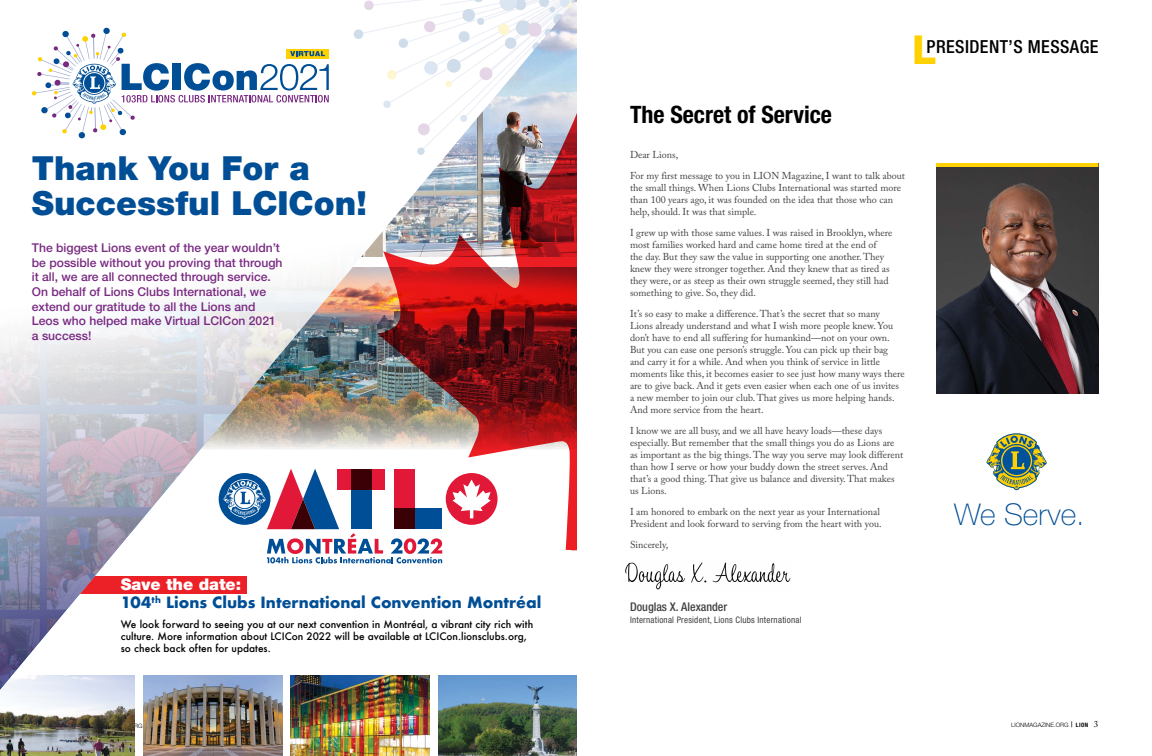
<style>
.page{position:relative;width:1152px;height:756px;background:#fff}
.page>*{position:absolute;margin:0;border:0;box-sizing:border-box;transform-origin:0 0}
.t1{font:800 40px "Helvetica Neue LT Std";color:#ffd100}
.t2{font:900 33.2px/35.4px "Helvetica Neue LT Std";color:#004e95}
.t3{font:100 30px "Helvetica Neue LT Std";color:#004e95}
.t4{font:700 condensed 24px "Helvetica Neue LT Std";color:#000}
.t5{font:500 condensed 18px "Helvetica Neue LT Std";letter-spacing:.025em;color:#000}
.t6{font:900 16.2px "Helvetica Neue LT Std";color:#fff}
.t7{font:700 15.1px "Futura";color:#004e95}
.t8{font:500 12.1px/14.5px "Helvetica Neue LT Std";color:#792981}
.t9{font:500 condensed 12px "Helvetica Neue LT Std";color:#414042}
.t10{font:500 10.1px/12.1px "Futura";color:#000}
.t11{font:10px/12px "Adobe Caslon Pro";color:#414042}
.t12{font:condensed 9px "Helvetica Neue LT Std";letter-spacing:.025em;color:#414042}
.t13{font:300 6px "Helvetica Neue LT Std";color:#000}
.s1{font-weight:500}
.s2{font-weight:700;font-stretch:condensed}
.s3{font-family:"Adobe Caslon Pro";font-weight:400;font-size:9px}
</style>
<div class="page">
<img style="left:0;top:93px;width:577px;height:663px">
<img style="left:0;top:175px;width:430px;height:532px">
<div style="left:219px;top:473px;width:51px;height:52px;background:#004e95;border-radius:50%"></div>
<svg style="left:224px;top:469px;width:218px;height:94px"></svg>
<img style="left:377px;top:230px;width:200px;height:320px">
<svg style="left:32px;top:27px;width:297px;height:112px"></svg>
<svg style="left:353px;top:0;width:224px;height:230px"></svg>
<img style="left:625px;top:562px;width:166px;height:27px">
<img style="left:936px;top:167px;width:162px;height:227px">
<svg style="left:987px;top:433px;width:60px;height:57px"></svg>
<hr style="left:936px;top:163px;width:162px;height:4px;background:#ffd100">
<h2 class="t2" style="left:32px;top:150px;width:336px">Thank You For a<br>Successful LCICon!</h2>
<p class="t8" style="left:32px;top:241px;width:252px">The biggest Lions event of the year wouldn’t be possible without you proving that through it all, we are all connected through service.<br>On behalf of Lions Clubs International, we extend our gratitude to all the Lions and Leos who helped make Virtual LCICon 2021 a success!</p>
<h3 class="t6" style="left:121px;top:575px;width:122px">Save the date:</h3>
<h3 class="t7" style="left:121px;top:592px;width:422px">104<sup>th</sup> Lions Clubs International Convention Montréal</h3>
<p class="t10" style="left:121px;top:618px;width:414px">We look forward to seeing you at our next convention in Montréal, a vibrant city rich with culture. More information about LCICon 2022 will be available at LCICon.lionsclubs.org, so check back often for updates.</p>
<h1 class="t1" style="left:912px;top:26px;width:26px">L</h1>
<h3 class="t5" style="left:927px;top:36px;width:173px">PRESIDENT’S MESSAGE</h3>
<h3 class="t4" style="left:630px;top:100px;width:204px">The Secret of Service</h3>
<p class="t11" style="left:630px;top:144px;width:277px;line-height:21px">Dear Lions,<br>For my first message to you in LION Magazine, I want to talk about</p>
<p class="t11" style="left:630px;top:182px;width:272px">the small things. When Lions Clubs International was started more than 100 years ago, it was founded on the idea that those who can help, should. It was that simple.</p>
<p class="t11" style="left:630px;top:227px;width:264px">I grew up with those same values. I was raised in Brooklyn, where most families worked hard and came home tired at the end of<br>the day. But they saw the value in supporting one another. They knew they were stronger together. And they knew that as tired as they were, or as steep as their own struggle seemed, they still had something to give. So, they did.</p>
<p class="t11" style="left:630px;top:308px;width:276px">It’s so easy to make a difference. That’s the secret that so many Lions already understand and what I wish more people knew. You don’t have to end all suffering for humankind—not on your own.<br>But you can ease one person’s struggle. You can pick up their bag and carry it for a while. And when you think of service in little moments like this, it becomes easier to see just how many ways there are to give back. And it gets even easier when each one of us invites a new member to join our club. That gives us more helping hands.<br>And more service from the heart.</p>
<p class="t11" style="left:630px;top:425px;width:275px">I know we are all busy, and we all have heavy loads—these days especially. But remember that the small things you do as Lions are as important as the big things. The way you serve may look different than how I serve or how your buddy down the street serves. And that’s a good thing. That give us balance and diversity. That makes us Lions.</p>
<p class="t11" style="left:630px;top:506px;width:253px">I am honored to embark on the next year as your International<br>President and look forward to serving from the heart with you.</p>
<p class="t11" style="left:630px;top:539px;width:40px">Sincerely,</p>
<h3 class="t3" style="left:954px;top:497px;width:132px">We Serve.</h3>
<p class="t9" style="left:630px;top:600px;width:99px">Douglas X. Alexander</p>
<p class="t12" style="left:630px;top:615px;width:173px">International President, Lions Clubs International</p>
<p class="t13" style="left:1011px;top:721px;width:89px">LIONMAGAZINE.ORG <span class="s1">|</span> <span class="s2">LION</span> <span class="s3">3</span></p>
</div>
